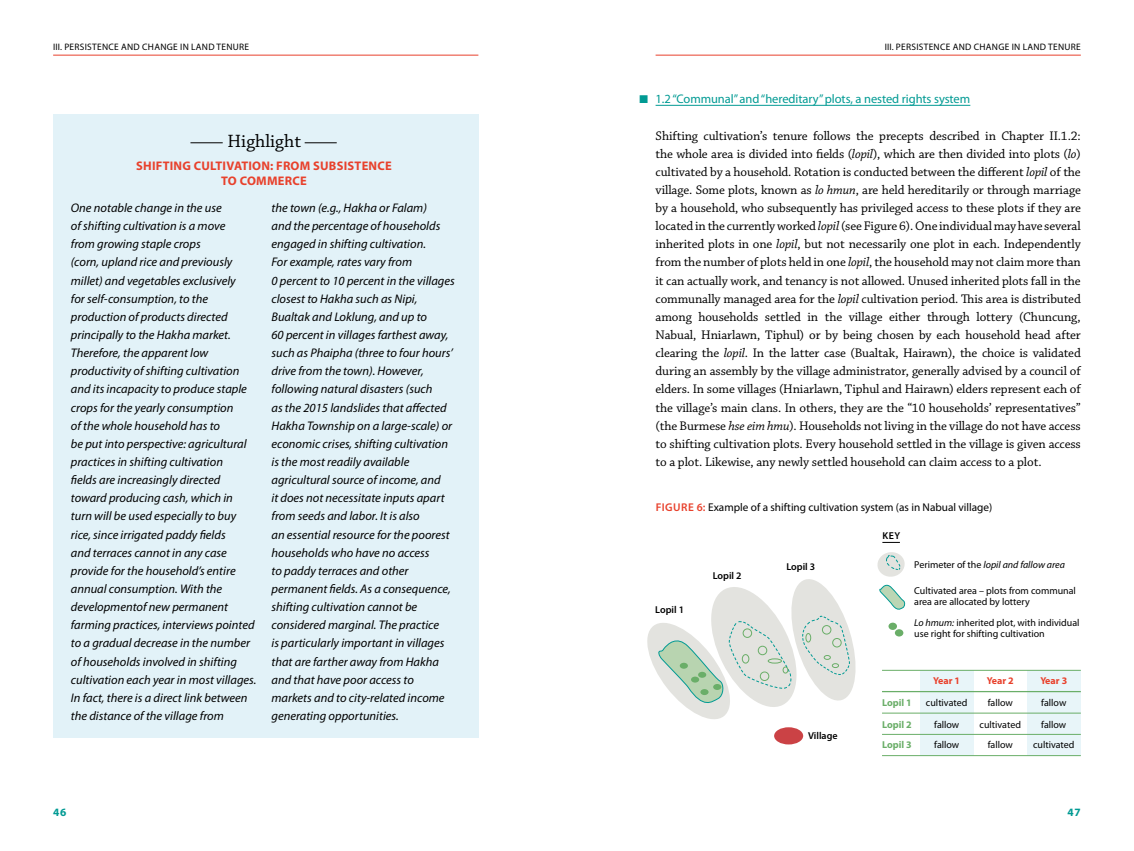
<style>
.page{position:relative;width:1134px;height:851px;background:#fff}
.page>*{position:absolute;margin:0;border:0;box-sizing:border-box;transform-origin:0 0}
.t1{font:18.75px "Chaparral Pro";color:#000}
.t2{font:13.12px/18.1px "Chaparral Pro";letter-spacing:-.01em;color:#000;text-align:justify}
.t3{font:italic 12.5px/18.1px "Myriad Pro";color:#000}
.t4{font:12.5px "Myriad Pro";letter-spacing:-.005em;color:#009a93}
.t5{font:700 12.5px/15px "Myriad Pro";letter-spacing:.02em;color:#e8412c;text-align:center}
.t6{font:11.25px "Myriad Pro";color:#000}
.t7{font:700 11.25px "Myriad Pro";color:#009a93}
.t8{font:11.25px "Zapf Dingbats ITC";color:#009a93}
.t9{font:10px/22px "Myriad Pro";color:#000}
.t10{font:italic 10px "Myriad Pro";color:#000}
.t11{font:600 10px "Myriad Pro";color:#000}
.t12{font:700 10px/22px "Myriad Pro";color:#6aae68}
.t13{font:700 10px "Myriad Pro";color:#e8412c}
.t14{font:9.38px "Myriad Pro";letter-spacing:.03em;color:#000}
.s1{font-style:italic}
.s2{font-weight:600;color:#e8412c}
.s3{font-style:normal}
</style>
<div class="page">
<div style="left:53px;top:114px;width:425px;height:624px;background:#e2f2f8"></div>
<hr style="left:656px;top:105px;width:314px;height:1px;background:#009a93">
<hr style="left:53px;top:55px;width:425px;height:1px;background:#e8412c">
<hr style="left:656px;top:55px;width:425px;height:1px;background:#e8412c">
<hr style="left:305px;top:142px;width:32px;height:1px;background:#000">
<hr style="left:190px;top:142px;width:33px;height:1px;background:#000">
<div style="left:1027px;top:670px;width:54px;height:85px;background:#e8f5f9"></div>
<svg style="left:882px;top:542px;width:18px;height:1px"></svg>
<div style="left:920px;top:670px;width:53px;height:85px;background:#e8f5f9"></div>
<hr style="left:882px;top:690px;width:199px;height:2px;background:#6aae68">
<hr style="left:882px;top:712px;width:199px;height:1px;background:#6aae68">
<hr style="left:882px;top:734px;width:199px;height:1px;background:#6aae68">
<hr style="left:882px;top:755px;width:199px;height:1px;background:#6aae68">
<hr style="left:882px;top:670px;width:199px;height:1px;background:#6aae68">
<div style="left:774px;top:727px;width:29px;height:17px;background:#cb4245;border-radius:50%"></div>
<svg style="left:647px;top:579px;width:209px;height:140px"></svg>
<div style="left:895px;top:629px;width:8px;height:7px;background:#6aae68;border-radius:50%"></div>
<div style="left:888px;top:622px;width:9px;height:7px;background:#6aae68;border-radius:50%"></div>
<svg style="left:879px;top:584px;width:27px;height:26px"></svg>
<svg style="left:877px;top:552px;width:28px;height:25px"></svg>
<p class="t14" style="left:53px;top:41px;width:197px">III. PERSISTENCE AND CHANGE IN LAND TENURE</p>
<p class="t14" style="left:885px;top:41px;width:197px">III. PERSISTENCE AND CHANGE IN LAND TENURE</p>
<h1 class="t1" style="left:228px;top:131px;width:75px">Highlight</h1>
<p class="t5" style="left:136px;top:159px;width:257px">SHIFTING CULTIVATION: FROM SUBSISTENCE<br>TO COMMERCE</p>
<p class="t3" style="left:71px;top:199px;width:187px">One notable change in the use<br>of shifting cultivation is a move<br>from growing staple crops<br>(corn, upland rice and previously millet) and vegetables exclusively<br>for self-consumption, to the production of products directed principally to the Hakha market.<br>Therefore, the apparent low productivity of shifting cultivation and its incapacity to produce staple crops for the yearly consumption<br>of the whole household has to<br>be put into perspective: agricultural practices in shifting cultivation<br>fields are increasingly directed toward producing cash, which in turn will be used especially to buy rice, since irrigated paddy fields<br>and terraces cannot in any case provide for the household’s entire annual consumption. With the developmentof new permanent farming practices, interviews pointed to a gradual decrease in the number of households involved in shifting cultivation each year in most villages.<br>In fact, there is a direct link between the distance of the village from</p>
<p class="t3" style="left:271px;top:199px;width:185px">the town (e.g., Hakha or Falam)<br>and the percentage of households engaged in shifting cultivation.<br>For example, rates vary from<br>0 percent to 10 percent in the villages closest to Hakha such as Nipi, Bualtak and Loklung, and up to<br>60 percent in villages farthest away, such as Phaipha (three to four hours’ drive from the town). However, following natural disasters (such<br>as the 20 15 landslides that affected Hakha Township on a large-scale) or economic crises, shifting cultivation is the most readily available agricultural source of income, and<br>it does not necessitate inputs apart from seeds and labor. It is also<br>an essential resource for the poorest households who have no access<br>to paddy terraces and other permanent fields. As a consequence, shifting cultivation cannot be considered marginal. The practice<br>is particularly important in villages that are farther away from Hakha and that have poor access to markets and to city-related income generating opportunities.</p>
<p class="t4" style="left:656px;top:92px;width:316px">1.2 “Communal” and “hereditary” plots, a nested rights system</p>
<p class="t2" style="left:656px;top:127px;width:427px">Shifting cultivation’s tenure follows the precepts described in Chapter II.1.2: the whole area is divided into fields (<span class="s1">lopil</span>), which are then divided into plots (<span class="s1">lo</span>) cultivated by a household. Rotation is conducted between the different <span class="s1">lopil</span> of the village. Some plots, known as <span class="s1">lo hmun</span>, are held hereditarily or through marriage by a household, who subsequently has privileged access to these plots if they are located in the currently worked <span class="s1">lopil</span> (see Figure 6). One individual may have several inherited plots in one <span class="s1">lopil</span>, but not necessarily one plot in each. Independently from the number of plots held in one <span class="s1">lopil</span>, the household may not claim more than it can actually work, and tenancy is not allowed. Unused inherited plots fall in the communally managed area for the <span class="s1">lopil</span> cultivation period. This area is distributed among households settled in the village either through lottery (Chuncung, Nabual, Hniarlawn, Tiphul) or by being chosen by each household head after clearing the <span class="s1">lopil</span>. In the latter case (Bualtak, Hairawn), the choice is validated during an assembly by the village administrator, generally advised by a council of elders. In some villages (Hniarlawn, Tiphul and Hairawn) elders represent each of the village’s main clans. In others, they are the “10 households’ representatives” (the Burmese <span class="s1">hse eim hmu</span>). Households not living in the village do not have access to shifting cultivation plots. Every household settled in the village is given access to a plot. Likewise, any newly settled household can claim access to a plot.</p>
<p class="t8" style="left:639px;top:94px;width:10px">■</p>
<p class="t6" style="left:656px;top:500px;width:338px"><span class="s2">FIGURE 6:</span> Example of a shifting cultivation system (as in Nabual village)</p>
<p class="t11" style="left:655px;top:604px;width:30px">Lopil 1</p>
<p class="t11" style="left:713px;top:569px;width:30px">Lopil 2</p>
<p class="t11" style="left:882px;top:529px;width:19px">KEY</p>
<p class="t11" style="left:786px;top:560px;width:30px">Lopil 3</p>
<p class="t10" style="left:914px;top:559px;width:152px"><span class="s3">Perimeter of the</span> lopil and fallow area</p>
<p class="t9" style="left:914px;top:584px;width:163px;line-height:11.2px">Cultivated area – plots from communal area are allocated by lottery</p>
<p class="t9" style="left:914px;top:617px;width:167px;line-height:11.2px"><span class="s1">Lo hmum:</span> inherited plot, with individual use right for shifting cultivation</p>
<p class="t11" style="left:808px;top:730px;width:31px">Village</p>
<p class="t12" style="left:882px;top:691px;width:31px">Lopil 1<br>Lopil 2</p>
<p class="t12" style="left:882px;top:734px;width:31px">Lopil 3</p>
<p class="t13" style="left:933px;top:675px;width:28px">Year 1</p>
<p class="t9" style="left:926px;top:691px;width:43px;text-align:center">cultivated fallow</p>
<p class="t9" style="left:934px;top:734px;width:27px">fallow</p>
<p class="t13" style="left:987px;top:675px;width:28px">Year 2</p>
<p class="t9" style="left:979px;top:691px;width:43px;text-align:center">fallow cultivated</p>
<p class="t9" style="left:988px;top:734px;width:27px">fallow</p>
<p class="t13" style="left:1040px;top:675px;width:28px">Year 3</p>
<p class="t9" style="left:1041px;top:691px;width:27px">fallow fallow</p>
<p class="t9" style="left:1033px;top:734px;width:43px">cultivated</p>
<p class="t7" style="left:53px;top:805px;width:15px">46</p>
<p class="t7" style="left:1067px;top:805px;width:15px">47</p>
</div>
